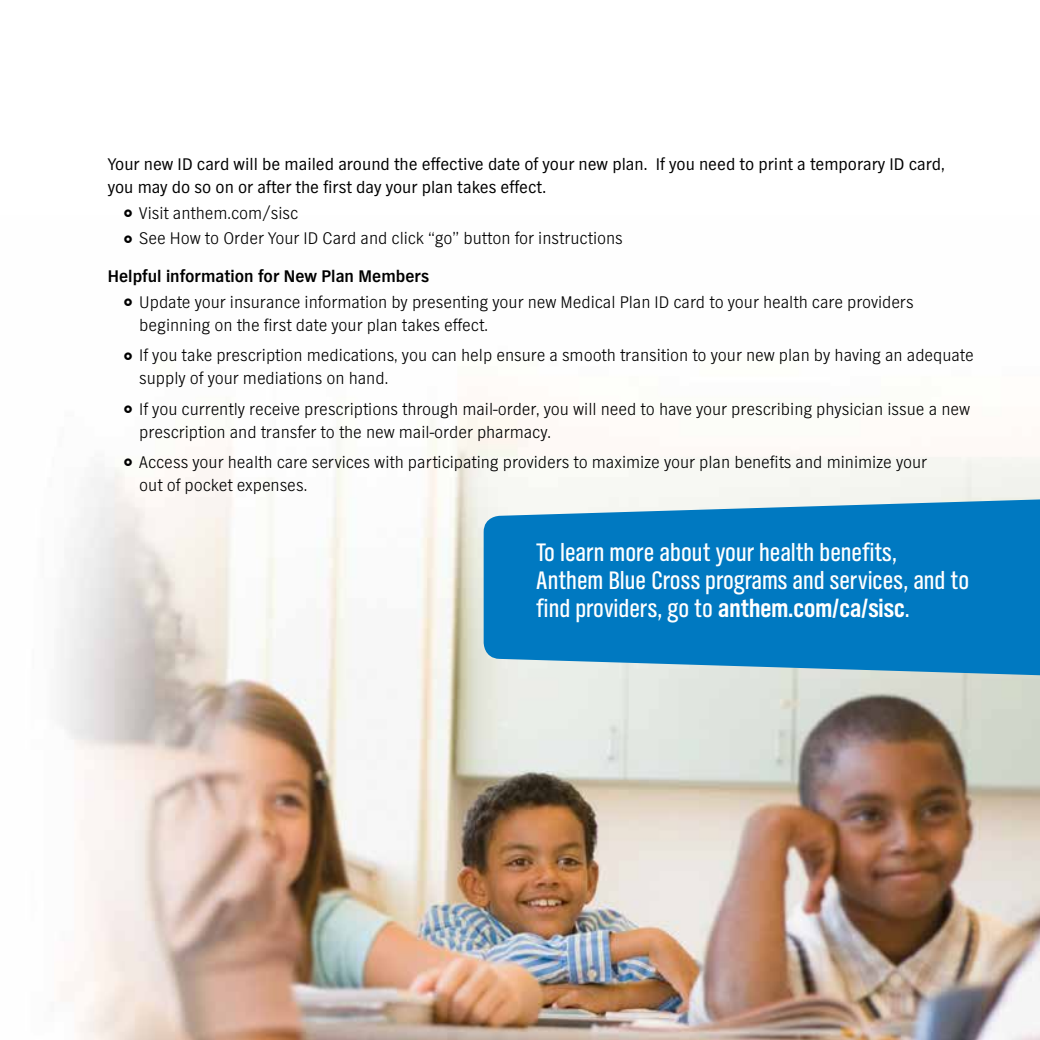
<style>
.page{position:relative;width:1040px;height:1040px;background:#fff}
.page>*{position:absolute;margin:0;border:0;box-sizing:border-box;transform-origin:0 0}
.t1{font:26.25px/28px "TV Nord Cond EF";color:#fff}
.t2{font:300 17.5px/22.8px "TV Nord EF";color:#000}
.t3{font:17.5px/22.8px "TV Nord EF";color:#000}
.t4{font:700 17.5px "TV Nord EF";color:#000}
.s1{font-weight:700}
</style>
<div class="page">
<img style="left:59px;top:416px;width:981px;height:624px">
<svg style="left:483px;top:499px;width:557px;height:176px;background:#1784c4"></svg>
<svg style="left:124px;top:459px;width:8px;height:7px"></svg>
<p class="t3" style="left:108px;top:152px;width:838px">Your new ID card will be mailed around the effective date of your new plan. If you need to print a temporary ID card, you may do so on or after the first day your plan takes effect.</p>
<p class="t2" style="left:139px;top:200px;width:485px;line-height:25.9px">Visit anthem.com/sisc<br>See How to Order Your ID Card and click “go” button for instructions</p>
<p class="t4" style="left:108px;top:266px;width:323px">Helpful information for New Plan Members</p>
<p class="t2" style="left:139px;top:291px;width:775px">Update your insurance information by presenting your new Medical Plan ID card to your health care providers beginning on the first date your plan takes effect.</p>
<p class="t2" style="left:139px;top:344px;width:836px">If you take prescription medications, you can help ensure a smooth transition to your new plan by having an adequate supply of your mediations on hand.</p>
<p class="t2" style="left:139px;top:397px;width:832px">If you currently receive prescriptions through mail-order, you will need to have your prescribing physician issue a new prescription and transfer to the new mail-order pharmacy.</p>
<p class="t2" style="left:139px;top:451px;width:789px">Access your health care services with participating providers to maximize your plan benefits and minimize your out of pocket expenses.</p>
<h1 class="t1" style="left:536px;top:538px;width:434px">To learn more about your health benefits,<br>Anthem Blue Cross programs and services, and to find providers, go to <span class="s1">anthem.com/ca/sisc</span>.</h1>
</div>
